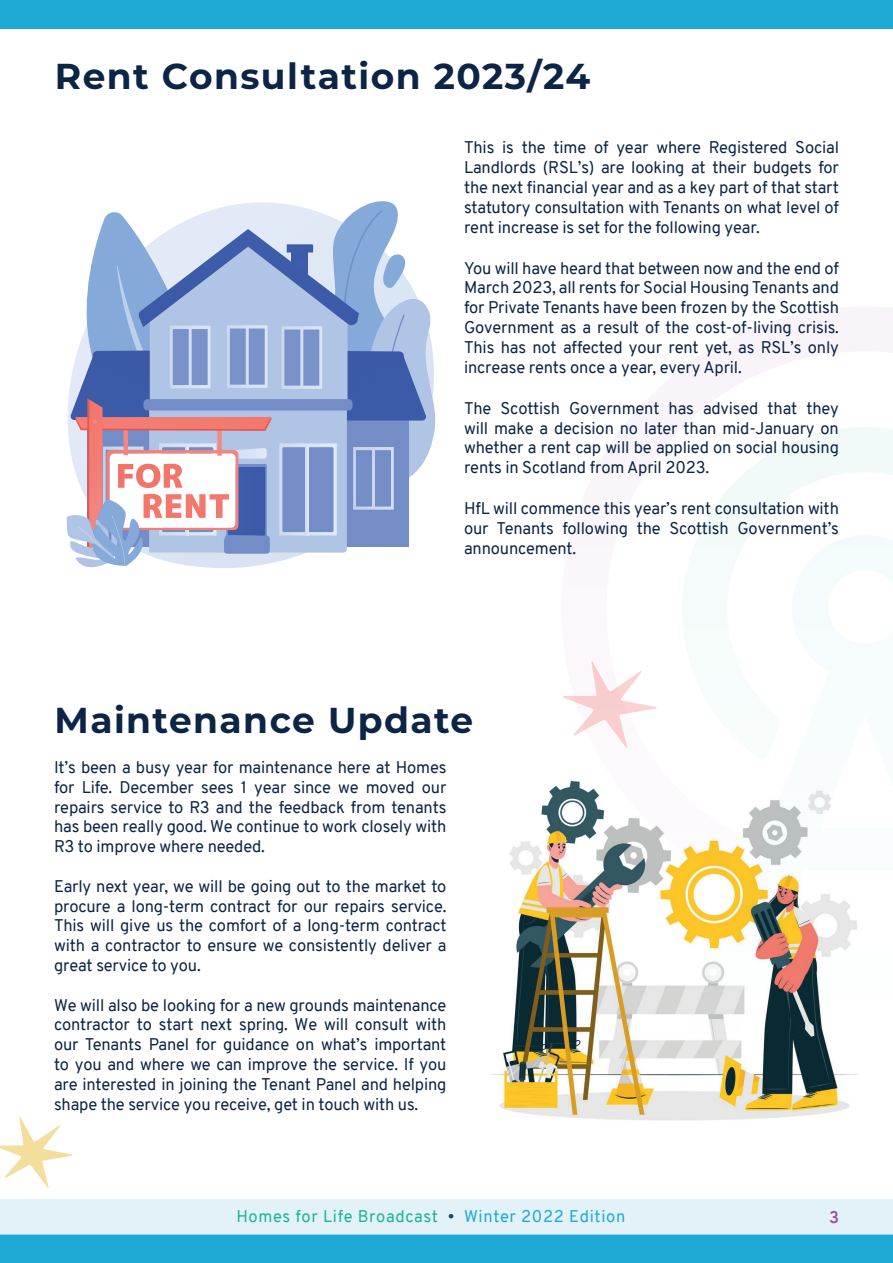
<style>
.page{position:relative;width:893px;height:1263px;background:#fff}
.page>*{position:absolute;margin:0;border:0;box-sizing:border-box;transform-origin:0 0}
.t1{font:700 36px "Montserrat";letter-spacing:.04em;color:#0c2446}
.t2{font:16.5px/19.8px "Overpass";letter-spacing:-.01em;color:#0c2446;text-align:justify}
.t3{font:16.5px "Overpass";letter-spacing:.04em;color:#18b596}
.t4{font:700 16.5px "Overpass";color:#a44c9d}
.s1{color:#1d4662}
.s2{color:#1eaad4}
</style>
<div class="page">
<img style="left:491px;top:785px;width:359px;height:336px">
<div style="left:0;top:0;width:893px;height:29px;background:#1eaad4"></div>
<div style="left:0;top:1234px;width:893px;height:29px;background:#1eaad4"></div>
<svg style="left:665px;top:876px;width:193px;height:228px"></svg>
<svg style="left:560px;top:307px;width:333px;height:569px"></svg>
<svg style="left:682px;top:426px;width:211px;height:334px"></svg>
<div style="left:0;top:1199px;width:893px;height:35px;background:#e3f1f8"></div>
<svg style="left:0;top:1117px;width:73px;height:71px"></svg>
<svg style="left:563px;top:661px;width:94px;height:87px"></svg>
<svg style="left:66px;top:201px;width:370px;height:367px"></svg>
<h1 class="t1" style="left:55px;top:50px;width:537px">Rent Consultation 2023/24</h1>
<p class="t2" style="left:464px;top:138px;width:376px">This is the time of year where Registered Social Landlords (RSL’s) are looking at their budgets for the next financial year and as a key part of that start statutory consultation with Tenants on what level of rent increase is set for the following year.</p>
<p class="t2" style="left:464px;top:258px;width:376px">You will have heard that between now and the end of March 2023, all rents for Social Housing Tenants and for Private Tenants have been frozen by the Scottish Government as a result of the cost-of-living crisis.<br>This has not affected your rent yet, as RSL’s only increase rents once a year, every April.</p>
<p class="t2" style="left:464px;top:398px;width:376px">The Scottish Government has advised that they will make a decision no later than mid-January on whether a rent cap will be applied on social housing rents in Scotland from April 2023.</p>
<p class="t2" style="left:464px;top:499px;width:376px">HfL will commence this year’s rent consultation with our Tenants following the Scottish Government’s announcement.</p>
<h1 class="t1" style="left:55px;top:694px;width:420px">Maintenance Update</h1>
<p class="t2" style="left:54px;top:757px;width:394px">It’s been a busy year for maintenance here at Homes for Life. December sees 1 year since we moved our repairs service to R3 and the feedback from tenants has been really good. We continue to work closely with R3 to improve where needed.</p>
<p class="t2" style="left:54px;top:876px;width:394px">Early next year, we will be going out to the market to procure a long-term contract for our repairs service.<br>This will give us the comfort of a long-term contract with a contractor to ensure we consistently deliver a great service to you.</p>
<p class="t2" style="left:54px;top:995px;width:394px">We will also be looking for a new grounds maintenance contractor to start next spring. We will consult with our Tenants Panel for guidance on what’s important to you and where we can improve the service. If you are interested in joining the Tenant Panel and helping shape the service you receive, get in touch with us.</p>
<p class="t3" style="left:236px;top:1204px;width:390px">Homes for Life Broadcast <span class="s1">•</span> <span class="s2">Winter 2022 Edition</span></p>
<p class="t4" style="left:829px;top:1205px;width:11px">3</p>
</div>
